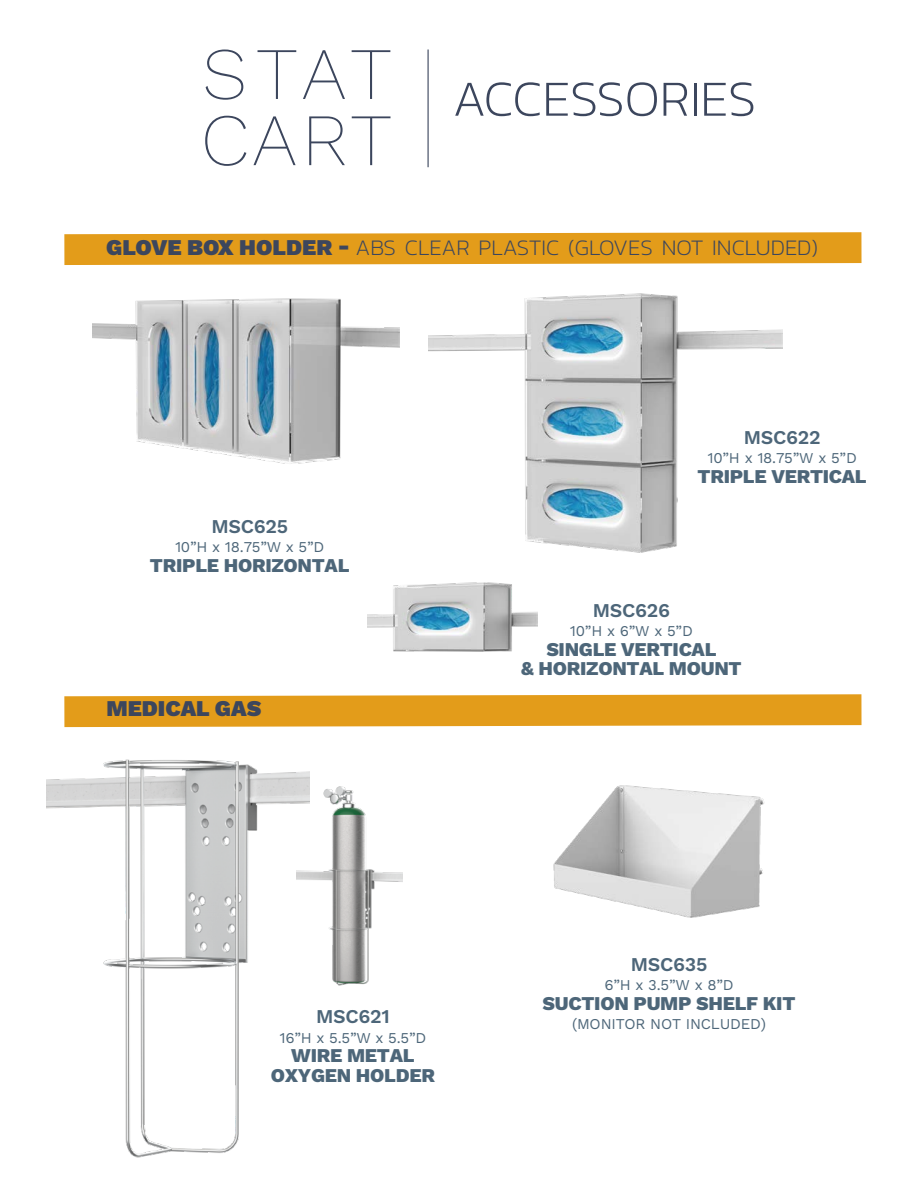
<style>
.page{position:relative;width:918px;height:1188px;background:#fff}
.page>*{position:absolute;margin:0;border:0;box-sizing:border-box;transform-origin:0 0}
.t1{font:200 51px "Kanit";color:#3c465d}
.t2{font:200 22.5px "Kanit";color:#3c465d}
.t3{font:900 22.5px "Work Sans";color:#3c465d}
.t4{font:800 19.5px/19.5px "Work Sans";letter-spacing:-.015em;color:#4d6679;text-align:center}
.t5{font:600 19.5px "Work Sans";letter-spacing:-.015em;color:#4d6679}
.t6{font:15px "Work Sans";letter-spacing:-.015em;color:#4d6679}
.s1{font-family:"Work Sans";font-weight:900}
</style>
<div class="page">
<svg style="left:64px;top:694px;width:798px;height:33px;background:#e5a42d"></svg>
<img style="left:93px;top:298px;width:307px;height:166px">
<img style="left:429px;top:293px;width:353px;height:260px">
<svg style="left:64px;top:232px;width:798px;height:33px;background:#e4a229"></svg>
<svg style="left:205px;top:116px;width:41px;height:50px"></svg>
<svg style="left:254px;top:116px;width:42px;height:49px"></svg>
<svg style="left:309px;top:116px;width:36px;height:49px"></svg>
<svg style="left:352px;top:116px;width:38px;height:49px"></svg>
<svg style="left:206px;top:50px;width:37px;height:50px"></svg>
<svg style="left:258px;top:50px;width:38px;height:49px"></svg>
<svg style="left:303px;top:50px;width:42px;height:49px"></svg>
<svg style="left:352px;top:50px;width:38px;height:49px"></svg>
<hr style="left:428px;top:50px;width:1px;height:117px;background:#3c465d">
<img style="left:46px;top:711px;width:263px;height:447px">
<img style="left:297px;top:774px;width:105px;height:233px">
<img style="left:500px;top:694px;width:305px;height:224px">
<img style="left:367px;top:582px;width:171px;height:70px">
<h1 class="t1" style="left:452px;top:64px;width:305px">ACCESSORIES</h1>
<p class="t2" style="left:106px;top:233px;width:713px"><span class="s1">GLOVE BOX HOLDER -</span> ABS CLEAR PLASTIC (GLOVES NOT INCLUDED)</p>
<p class="t5" style="left:211px;top:515px;width:78px">MSC625</p>
<p class="t6" style="left:175px;top:538px;width:151px">10”H x 18.75”W x 5”D</p>
<p class="t4" style="left:150px;top:556px;width:201px">TRIPLE HORIZONTAL</p>
<p class="t3" style="left:106px;top:696px;width:156px">MEDICAL GAS</p>
<p class="t5" style="left:744px;top:426px;width:78px">MSC622</p>
<p class="t6" style="left:707px;top:449px;width:151px">10”H x 18.75”W x 5”D</p>
<p class="t4" style="left:698px;top:467px;width:171px">TRIPLE VERTICAL</p>
<p class="t5" style="left:593px;top:599px;width:79px">MSC626</p>
<p class="t6" style="left:570px;top:622px;width:124px">10”H x 6”W x 5”D</p>
<p class="t4" style="left:521px;top:640px;width:222px">SINGLE VERTICAL<br>&amp; HORIZONTAL MOUNT</p>
<p class="t5" style="left:316px;top:1005px;width:75px">MSC621</p>
<p class="t6" style="left:279px;top:1029px;width:148px">16”H x 5.5”W x 5.5”D</p>
<p class="t4" style="left:271px;top:1047px;width:166px">WIRE METAL<br>OXYGEN HOLDER</p>
<p class="t5" style="left:631px;top:953px;width:78px">MSC635</p>
<p class="t6" style="left:604px;top:976px;width:131px">6”H x 3.5”W x 8”D</p>
<p class="t4" style="left:543px;top:994px;width:254px">SUCTION PUMP SHELF KIT</p>
<p class="t6" style="left:572px;top:1015px;width:196px">(MONITOR NOT INCLUDED)</p>
</div>
